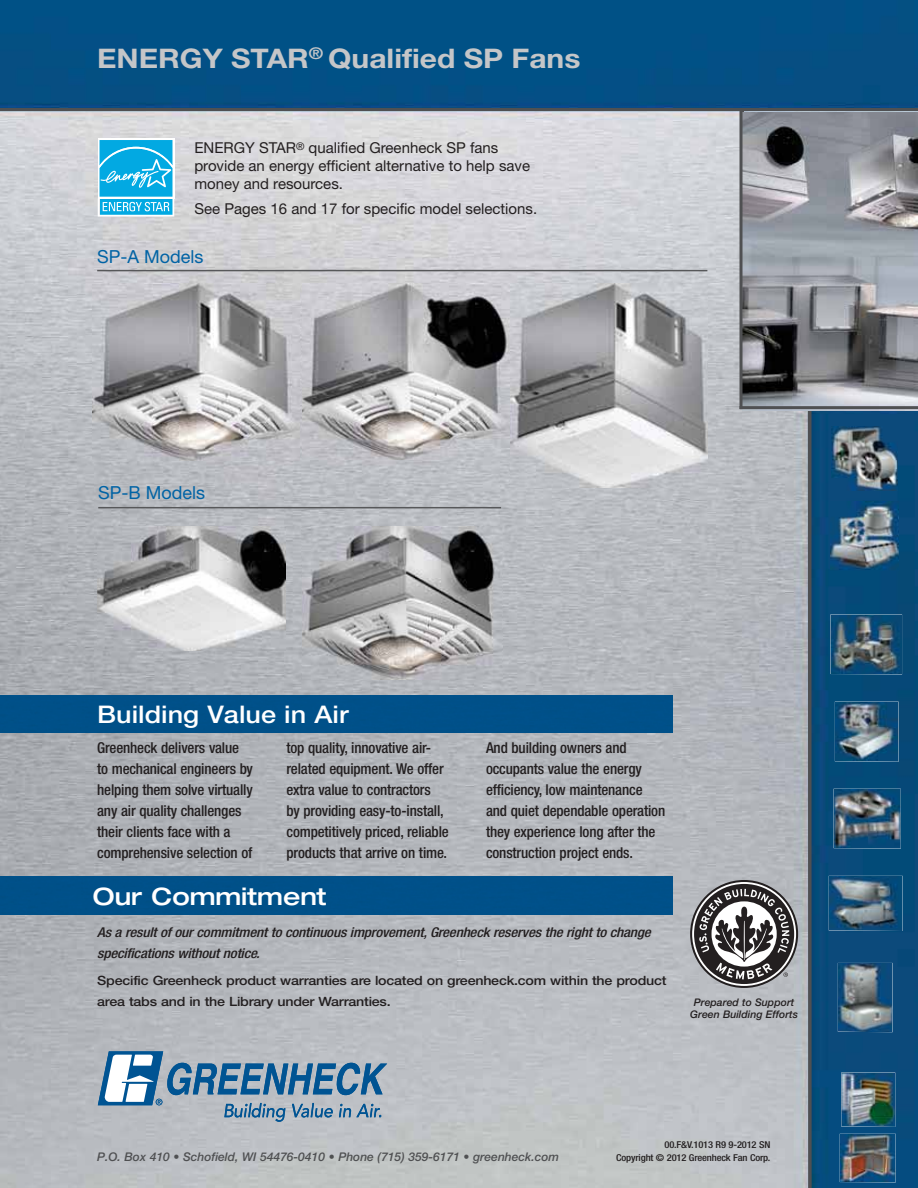
<style>
.page{position:relative;width:918px;height:1188px;background:#fff}
.page>*{position:absolute;margin:0;border:0;box-sizing:border-box;transform-origin:0 0}
.t1{font:700 27px "Helvetica Neue LT Std";color:#c5c6c8;scale:1.11 1}
.t2{font:500 24.3px "Helvetica Neue LT Std";color:#fff;scale:1.11 1}
.t3{font:500 expanded 24px "Helvetica Neue LT Std";color:#fff}
.t4{font:18px "Helvetica Neue LT Std";color:#0063a5}
.t5{font:500 condensed 15px/21px "Helvetica Neue LT Std";letter-spacing:-.01em;color:#231f20}
.t6{font:15px/18px "Helvetica Neue LT Std";color:#231f20}
.t7{font:italic 500 condensed 13.5px/21px "Helvetica Neue LT Std";letter-spacing:-.015em;color:#231f20;scale:1.11 1}
.t8{font:500 12.9px/21px "Helvetica Neue LT Std";letter-spacing:-.015em;color:#231f20;scale:1.11 1}
.t9{font:italic 500 12px "Helvetica Neue LT Std";color:#4f5052}
.t10{font:italic 500 10.5px/12.6px "Helvetica Neue LT Std";color:#231f20;text-align:center}
.t11{font:500 condensed 9.45px/13.5px "Helvetica Neue LT Std";letter-spacing:-.015em;color:#231f20;text-align:right;scale:1.11 1}
</style>
<div class="page">
<img style="left:0;top:0;width:918px;height:1188px">
<div style="left:0;top:695px;width:673px;height:38px;background:#005089"></div>
<hr style="left:741px;top:109px;width:3px;height:299px;background:#4f5052">
<img style="left:831px;top:426px;width:66px;height:64px">
<img style="left:831px;top:501px;width:68px;height:69px">
<img style="left:830px;top:615px;width:72px;height:60px">
<img style="left:835px;top:702px;width:64px;height:60px">
<img style="left:834px;top:789px;width:67px;height:60px">
<img style="left:829px;top:876px;width:74px;height:55px">
<img style="left:841px;top:1073px;width:54px;height:54px">
<img style="left:838px;top:963px;width:55px;height:69px">
<img style="left:840px;top:1134px;width:56px;height:48px">
<div style="left:0;top:877px;width:673px;height:37px;background:#005089"></div>
<svg style="left:690px;top:880px;width:108px;height:108px"></svg>
<svg style="left:98px;top:1051px;width:289px;height:71px;background:#8aa4b9"></svg>
<svg style="left:806px;top:411px;width:7px;height:777px;background:#5c6b78"></svg>
<img style="left:743px;top:112px;width:175px;height:299px">
<hr style="left:0;top:108px;width:918px;height:3px;background:#4f5052">
<hr style="left:740px;top:406px;width:178px;height:3px;background:#4f5052">
<img style="left:97px;top:527px;width:189px;height:124px">
<img style="left:303px;top:527px;width:200px;height:152px">
<img style="left:93px;top:284px;width:207px;height:177px">
<img style="left:511px;top:284px;width:197px;height:203px">
<img style="left:302px;top:284px;width:207px;height:176px">
<div style="left:98px;top:138px;width:76px;height:60px;background:#fff"></div>
<svg style="left:98px;top:140px;width:76px;height:77px;background:#3cbce8"></svg>
<hr style="left:97px;top:270px;width:610px;height:1px;background:#57585a">
<hr style="left:98px;top:507px;width:403px;height:1px;background:#57585a">
<hr style="left:740px;top:110px;width:3px;height:299px;background:#4f5052">
<h1 class="t1" style="left:97px;top:48px;width:437px">ENERGY STAR<sup>®</sup> Qualified SP Fans</h1>
<p class="t6" style="left:194px;top:140px;width:337px">ENERGY STAR<sup>®</sup> qualified Greenheck SP fans provide an energy efficient alternative to help save money and resources.</p>
<p class="t6" style="left:194px;top:201px;width:344px">See Pages 16 and 17 for specific model selections.</p>
<p class="t4" style="left:97px;top:250px;width:108px">SP-A Models</p>
<p class="t4" style="left:98px;top:486px;width:109px">SP-B Models</p>
<h2 class="t2" style="left:97px;top:706px;width:228px">Building Value in Air</h2>
<p class="t5" style="left:97px;top:739px;width:157px">Greenheck delivers value to mechanical engineers by helping them solve virtually any air quality challenges their clients face with a comprehensive selection of</p>
<p class="t5" style="left:287px;top:739px;width:164px">top quality, innovative air&shy;related equipment. We offer extra value to contractors<br>by providing easy-to-install, competitively priced, reliable products that arrive on time.</p>
<p class="t5" style="left:486px;top:739px;width:181px">And building owners and occupants value the energy efficiency, low maintenance and quiet dependable operation they experience long after the construction project ends.</p>
<h3 class="t3" style="left:93px;top:883px;width:235px">Our Commitment</h3>
<p class="t7" style="left:97px;top:922px;width:500px">As a result of our commitment to continuous improvement, Greenheck reserves the right to change specifications without notice.</p>
<p class="t8" style="left:97px;top:971px;width:515px">Specific Greenheck product warranties are located on greenheck.com within the product area tabs and in the Library under Warranties.</p>
<p class="t10" style="left:690px;top:997px;width:109px">Prepared to Support<br>Green Building Efforts</p>
<p class="t9" style="left:97px;top:1152px;width:464px">P.O. Box 410 • Schofield, WI 54476-0410 • Phone (715) 359-6171 • greenheck.com</p>
<p class="t11" style="left:616px;top:1138px;width:140px">00.F&amp;V.1013 R9 9-2012 SN<br>Copyright © 2012 Greenheck Fan Corp.</p>
</div>
